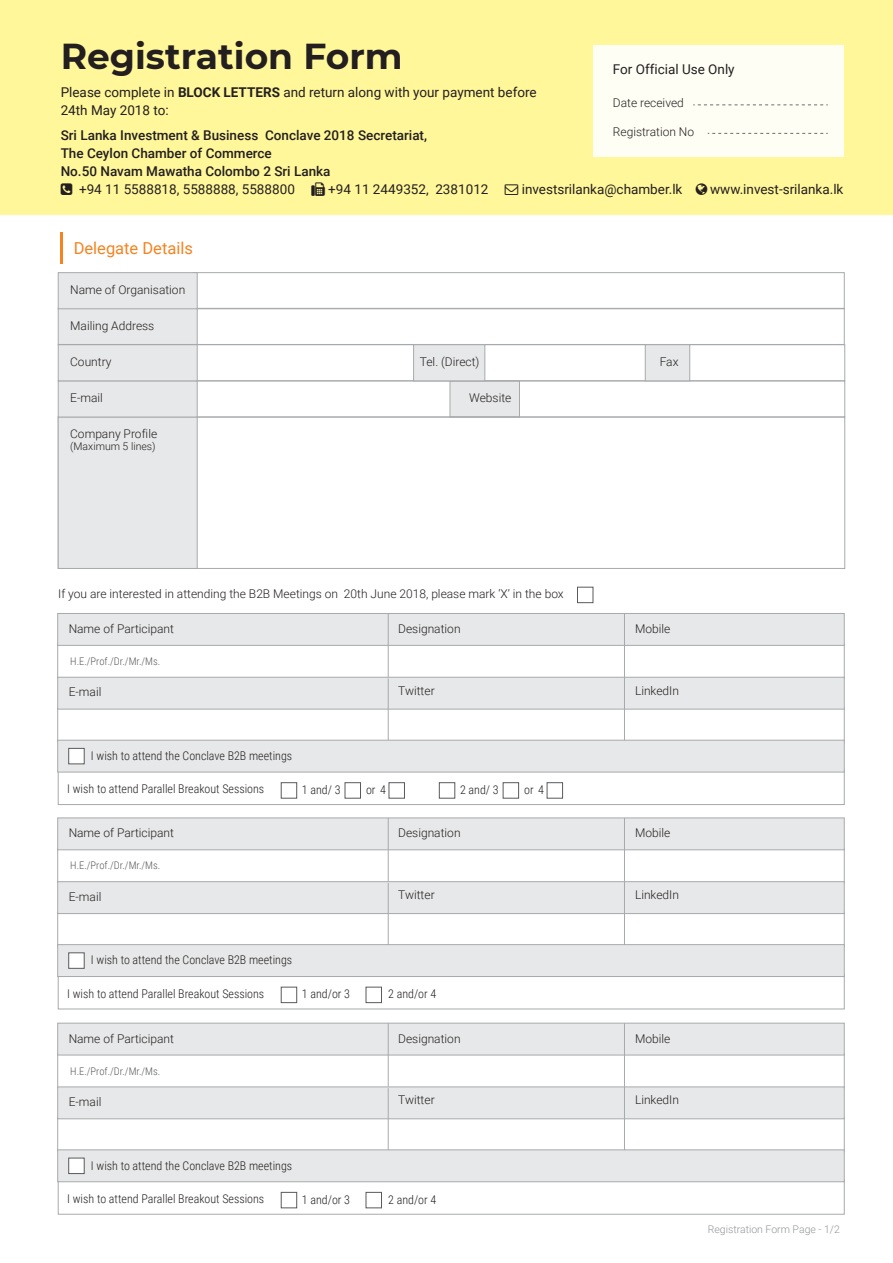
<style>
.page{position:relative;width:893px;height:1263px;background:#fff}
.page>*{position:absolute;margin:0;border:0;box-sizing:border-box;transform-origin:0 0}
.t1{font:700 36px "Montserrat";color:#231f20}
.t2{font:16.5px "Roboto";color:#f58320}
.t3{font:13.5px/18px "Roboto";color:#231f20}
.t4{font:500 13.5px/18px "Roboto";color:#231f20}
.t5{font:300 12px "Roboto";color:#231f20}
.t6{font:300 12px "Roboto Condensed";color:#231f20}
.t7{font:300 10.5px "Roboto Condensed";color:#595a5c}
.t8{font:300 10.5px "Roboto";color:#939598}
.t9{font:300 10.5px "Roboto";color:#231f20}
.s1{font-weight:700}
</style>
<div class="page">
<div style="left:450px;top:380px;width:70px;height:37px;background:#e7e8e9;border:1px solid #a7aaac"></div>
<div style="left:0;top:0;width:893px;height:215px;background:#fff799"></div>
<div style="left:593px;top:46px;width:251px;height:111px;background:#fffef4"></div>
<svg style="left:693px;top:104px;width:135px;height:1px"></svg>
<svg style="left:708px;top:133px;width:120px;height:1px"></svg>
<div style="left:193px;top:380px;width:652px;height:37px;border:1px solid #a7aaac"></div>
<div style="left:193px;top:272px;width:652px;height:37px;border:1px solid #a7aaac"></div>
<div style="left:193px;top:308px;width:652px;height:37px;border:1px solid #a7aaac"></div>
<div style="left:58px;top:417px;width:787px;height:152px;border:1px solid #a7aaac"></div>
<hr style="left:61px;top:232px;width:2px;height:31px;background:#f58320">
<div style="left:413px;top:344px;width:72px;height:37px;background:#e7e8e9;border:1px solid #a7aaac"></div>
<div style="left:645px;top:344px;width:45px;height:37px;background:#e7e8e9;border:1px solid #a7aaac"></div>
<div style="left:58px;top:417px;width:140px;height:152px;background:#e7e8e9;border:1px solid #a7aaac"></div>
<div style="left:58px;top:380px;width:140px;height:37px;background:#e7e8e9;border:1px solid #a7aaac"></div>
<div style="left:58px;top:344px;width:140px;height:37px;background:#e7e8e9;border:1px solid #a7aaac"></div>
<div style="left:58px;top:308px;width:140px;height:37px;background:#e7e8e9;border:1px solid #a7aaac"></div>
<div style="left:58px;top:272px;width:140px;height:37px;background:#e7e8e9;border:1px solid #a7aaac"></div>
<div style="left:57px;top:613px;width:788px;height:33px;background:#e7e8e9;border:1px solid #a7aaac"></div>
<div style="left:57px;top:677px;width:788px;height:32px;background:#e7e8e9;border:1px solid #a7aaac"></div>
<hr style="left:388px;top:613px;width:1px;height:64px;background:#a7aaac">
<hr style="left:388px;top:678px;width:1px;height:64px;background:#a7aaac">
<div style="left:58px;top:769px;width:787px;height:36px;border:1px solid #a7aaac"></div>
<hr style="left:624px;top:613px;width:1px;height:64px;background:#a7aaac">
<div style="left:57px;top:740px;width:788px;height:32px;background:#e7e8e9;border:1px solid #a7aaac"></div>
<hr style="left:624px;top:677px;width:1px;height:63px;background:#a7aaac">
<div style="left:68px;top:748px;width:17px;height:16px;background:#fff;border:1px solid #595a5c"></div>
<div style="left:345px;top:782px;width:16px;height:16px;background:#fff;border:1px solid #595a5c"></div>
<div style="left:389px;top:782px;width:16px;height:16px;background:#fff;border:1px solid #595a5c"></div>
<div style="left:577px;top:587px;width:16px;height:16px;border:1px solid #595a5c"></div>
<div style="left:281px;top:782px;width:16px;height:16px;background:#fff;border:1px solid #595a5c"></div>
<div style="left:503px;top:782px;width:16px;height:16px;background:#fff;border:1px solid #595a5c"></div>
<div style="left:547px;top:782px;width:16px;height:16px;background:#fff;border:1px solid #595a5c"></div>
<div style="left:439px;top:782px;width:16px;height:16px;background:#fff;border:1px solid #595a5c"></div>
<div style="left:57px;top:817px;width:788px;height:33px;background:#e7e8e9;border:1px solid #a7aaac"></div>
<div style="left:57px;top:881px;width:788px;height:33px;background:#e7e8e9;border:1px solid #a7aaac"></div>
<hr style="left:388px;top:818px;width:1px;height:63px;background:#a7aaac">
<hr style="left:388px;top:883px;width:1px;height:63px;background:#a7aaac">
<div style="left:58px;top:974px;width:787px;height:35px;border:1px solid #a7aaac"></div>
<hr style="left:624px;top:818px;width:1px;height:63px;background:#a7aaac">
<div style="left:57px;top:944px;width:788px;height:33px;background:#e7e8e9;border:1px solid #a7aaac"></div>
<hr style="left:624px;top:881px;width:1px;height:64px;background:#a7aaac">
<div style="left:68px;top:952px;width:17px;height:17px;background:#fff;border:1px solid #595a5c"></div>
<div style="left:366px;top:987px;width:16px;height:16px;background:#fff;border:1px solid #595a5c"></div>
<div style="left:281px;top:987px;width:16px;height:16px;background:#fff;border:1px solid #595a5c"></div>
<div style="left:57px;top:1023px;width:788px;height:32px;background:#e7e8e9;border:1px solid #a7aaac"></div>
<div style="left:57px;top:1086px;width:788px;height:33px;background:#e7e8e9;border:1px solid #a7aaac"></div>
<hr style="left:388px;top:1023px;width:1px;height:63px;background:#a7aaac">
<hr style="left:388px;top:1088px;width:1px;height:63px;background:#a7aaac">
<hr style="left:624px;top:1023px;width:1px;height:63px;background:#a7aaac">
<div style="left:57px;top:1149px;width:788px;height:33px;background:#e7e8e9;border:1px solid #a7aaac"></div>
<hr style="left:624px;top:1086px;width:1px;height:64px;background:#a7aaac">
<div style="left:68px;top:1158px;width:17px;height:16px;background:#fff;border:1px solid #595a5c"></div>
<div style="left:366px;top:1192px;width:16px;height:16px;background:#fff;border:1px solid #595a5c"></div>
<div style="left:281px;top:1192px;width:16px;height:16px;background:#fff;border:1px solid #595a5c"></div>
<h1 class="t1" style="left:61px;top:30px;width:343px">Registration Form</h1>
<p class="t3" style="left:613px;top:60px;width:123px">For Official Use Only</p>
<p class="t5" style="left:613px;top:95px;width:73px">Date received</p>
<p class="t5" style="left:613px;top:123px;width:83px">Registration No</p>
<p class="t3" style="left:61px;top:83px;width:477px">Please complete in <span class="s1">BLOCK LETTERS</span> and return along with your payment before<br>24th May 2018 to:</p>
<p class="t4" style="left:61px;top:126px;width:368px">Sri Lanka Investment &amp; Business Conclave 2018 Secretariat,<br>The Ceylon Chamber of Commerce<br>No.50 Navam Mawatha Colombo 2 Sri Lanka</p>
<p class="t3" style="left:79px;top:180px;width:217px">+94 11 5588818, 5588888, 5588800</p>
<p class="t3" style="left:328px;top:180px;width:162px">+94 11 2449352, 2381012</p>
<p class="t3" style="left:522px;top:180px;width:162px">investsrilanka@chamber.lk</p>
<p class="t3" style="left:710px;top:180px;width:135px">www.invest-srilanka.lk</p>
<h2 class="t2" style="left:74px;top:236px;width:121px">Delegate Details</h2>
<p class="t5" style="left:70px;top:282px;width:117px">Name of Organisation</p>
<p class="t5" style="left:70px;top:317px;width:86px">Mailing Address</p>
<p class="t5" style="left:70px;top:354px;width:43px">Country</p>
<p class="t5" style="left:70px;top:390px;width:34px">E-mail</p>
<p class="t5" style="left:70px;top:425px;width:89px">Company Profile</p>
<p class="t9" style="left:70px;top:439px;width:87px">(Maximum 5 lines)</p>
<p class="t5" style="left:420px;top:354px;width:61px">Tel. (Direct)</p>
<p class="t5" style="left:660px;top:354px;width:20px">Fax</p>
<p class="t5" style="left:469px;top:390px;width:44px">Website</p>
<p class="t5" style="left:58px;top:586px;width:507px">If you are interested in attending the B2B Meetings on 20th June 2018, please mark ‘X’ in the box</p>
<p class="t5" style="left:69px;top:620px;width:107px">Name of Participant</p>
<p class="t5" style="left:398px;top:620px;width:64px">Designation</p>
<p class="t5" style="left:635px;top:620px;width:37px">Mobile</p>
<p class="t7" style="left:70px;top:654px;width:92px">H.E./Prof./Dr./Mr./Ms.</p>
<p class="t5" style="left:69px;top:683px;width:34px">E-mail</p>
<p class="t5" style="left:398px;top:682px;width:38px">Twitter</p>
<p class="t5" style="left:635px;top:682px;width:46px">LinkedIn</p>
<p class="t6" style="left:91px;top:747px;width:203px">I wish to attend the Conclave B2B meetings</p>
<p class="t6" style="left:67px;top:781px;width:199px">I wish to attend Parallel Breakout Sessions</p>
<p class="t6" style="left:302px;top:781px;width:40px">1 and/ 3</p>
<p class="t6" style="left:366px;top:781px;width:21px">or 4</p>
<p class="t6" style="left:460px;top:781px;width:40px">2 and/ 3</p>
<p class="t6" style="left:524px;top:781px;width:21px">or 4</p>
<p class="t5" style="left:69px;top:825px;width:107px">Name of Participant</p>
<p class="t5" style="left:398px;top:825px;width:64px">Designation</p>
<p class="t5" style="left:635px;top:825px;width:37px">Mobile</p>
<p class="t7" style="left:70px;top:858px;width:92px">H.E./Prof./Dr./Mr./Ms.</p>
<p class="t5" style="left:69px;top:888px;width:34px">E-mail</p>
<p class="t5" style="left:398px;top:886px;width:38px">Twitter</p>
<p class="t5" style="left:635px;top:886px;width:46px">LinkedIn</p>
<p class="t6" style="left:91px;top:952px;width:203px">I wish to attend the Conclave B2B meetings</p>
<p class="t6" style="left:67px;top:985px;width:199px">I wish to attend Parallel Breakout Sessions</p>
<p class="t6" style="left:302px;top:986px;width:50px">1 and/or 3</p>
<p class="t6" style="left:388px;top:986px;width:50px">2 and/or 4</p>
<p class="t5" style="left:69px;top:1030px;width:107px">Name of Participant</p>
<p class="t5" style="left:398px;top:1030px;width:64px">Designation</p>
<p class="t5" style="left:635px;top:1030px;width:37px">Mobile</p>
<p class="t7" style="left:70px;top:1063px;width:92px">H.E./Prof./Dr./Mr./Ms.</p>
<p class="t5" style="left:69px;top:1093px;width:34px">E-mail</p>
<p class="t5" style="left:398px;top:1091px;width:38px">Twitter</p>
<p class="t5" style="left:635px;top:1091px;width:46px">LinkedIn</p>
<p class="t6" style="left:91px;top:1157px;width:203px">I wish to attend the Conclave B2B meetings</p>
<p class="t6" style="left:67px;top:1190px;width:199px">I wish to attend Parallel Breakout Sessions</p>
<p class="t6" style="left:302px;top:1191px;width:50px">1 and/or 3</p>
<p class="t6" style="left:388px;top:1191px;width:50px">2 and/or 4</p>
<p class="t8" style="left:708px;top:1221px;width:134px">Registration Form Page - 1/2</p>
</div>
